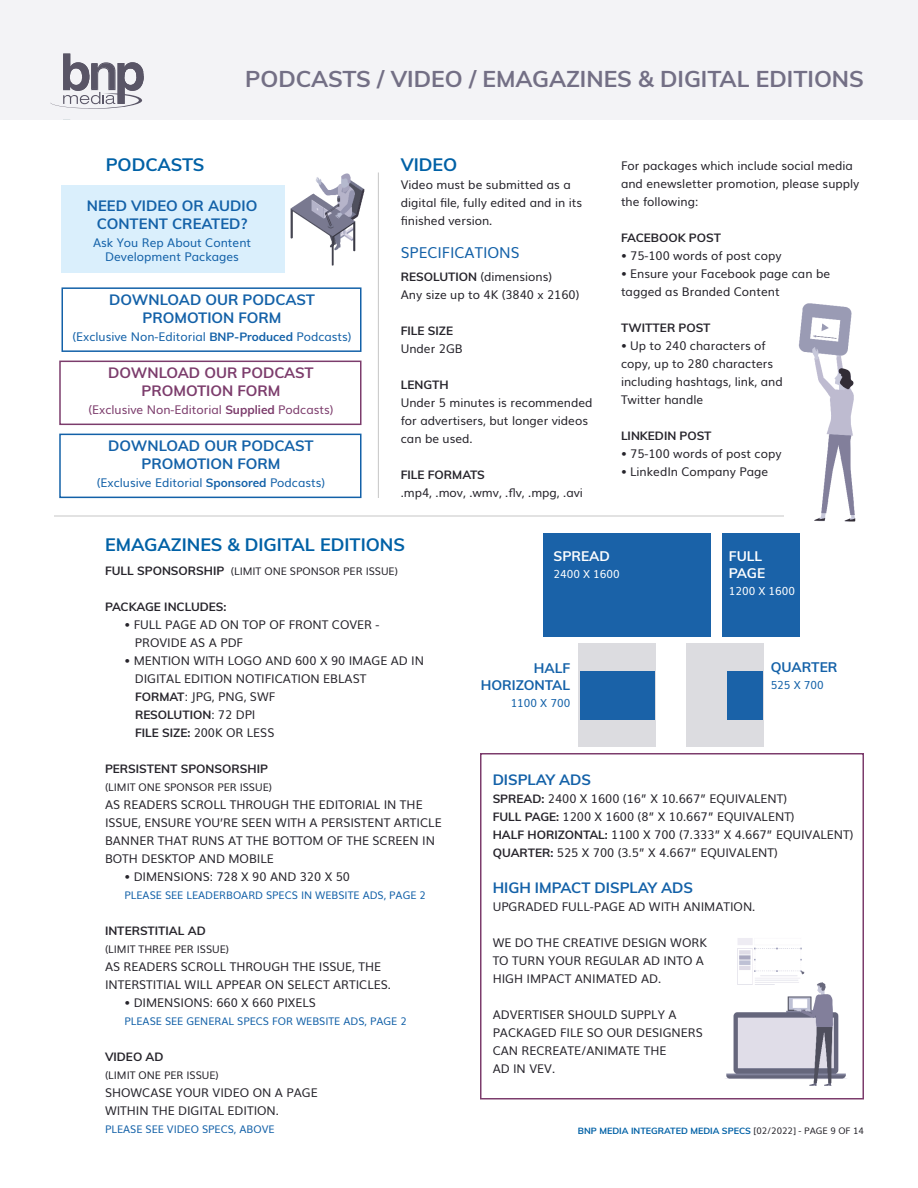
<style>
.page{position:relative;width:918px;height:1188px;background:#fff}
.page>*{position:absolute;margin:0;border:0;box-sizing:border-box;transform-origin:0 0}
.t1{font:700 22.95px "Muli";color:#736f85}
.t2{font:700 18px "Muli";color:#0061a6}
.t3{font:700 15px "Muli";color:#1361a8}
.t4{font:700 15px "Muli";color:#7c3c6c}
.t5{font:15px "Muli";color:#1361a8}
.t6{font:700 13.8px "Muli";color:#1361a8}
.t7{font:700 13.8px "Muli";color:#fff}
.Paragraph_Style_1{font:12px/18px "Muli";color:#26242b}
.Paragraph_Style_1-2{font:700 12px "Muli";color:#26242b}
.t8{font:12px "Muli";color:#1361a8}
.t9{font:12px "Muli";color:#7c3c6c}
.t10{font:11.1px "Muli";color:#fff}
.t11{font:11.1px "Muli";color:#1361a8}
.Paragraph_Style_1-3{font:10.5px "Muli";color:#1361a8}
.Paragraph_Style_1-4{font:10.5px "Muli";color:#26242b}
.t12{font:700 9px "Muli";color:#0061a6}
.s1{font-weight:700}
.s2{font-weight:700;font-size:12px}
.s3{font-weight:400}
.s4{font-weight:400;color:#26242b}
</style>
<div class="page">
<hr style="left:54px;top:516px;width:810px;height:1px;background:#c7c7c7">
<div style="left:0;top:0;width:918px;height:119px;background:#f3f3f6"></div>
<svg style="left:50px;top:54px;width:94px;height:55px"></svg>
<div style="left:62px;top:186px;width:223px;height:87px;background:#daeffc"></div>
<img style="left:290px;top:173px;width:75px;height:93px">
<img style="left:785px;top:303px;width:79px;height:219px">
<img style="left:725px;top:938px;width:122px;height:148px">
<div style="left:62px;top:287px;width:300px;height:65px;border:2px solid #1361a8"></div>
<div style="left:59px;top:361px;width:303px;height:64px;border:2px solid #7c3c6c"></div>
<div style="left:59px;top:434px;width:303px;height:64px;border:2px solid #1361a8"></div>
<div style="left:480px;top:753px;width:384px;height:347px;border:2px solid #7c3c6c"></div>
<div style="left:723px;top:533px;width:77px;height:104px;background:#1a62a8"></div>
<div style="left:543px;top:533px;width:168px;height:104px;background:#1a62a8"></div>
<div style="left:578px;top:643px;width:78px;height:104px;background:#dcdce0"></div>
<div style="left:580px;top:671px;width:75px;height:49px;background:#1a62a8"></div>
<div style="left:686px;top:643px;width:78px;height:104px;background:#dcdce0"></div>
<div style="left:727px;top:671px;width:35px;height:49px;background:#1a62a8"></div>
<hr style="left:378px;top:172px;width:1px;height:326px;background:#c7c7c7">
<p class="t1" style="left:245px;top:62px;width:620px">PODCASTS / VIDEO / EMAGAZINES &amp; DIGITAL EDITIONS</p>
<p class="t2" style="left:401px;top:151px;width:58px">VIDEO</p>
<p class="Paragraph_Style_1" style="left:401px;top:175px;width:172px">Video must be submitted as a</p>
<p class="Paragraph_Style_1" style="left:401px;top:193px;width:183px">digital file, fully edited and in its</p>
<p class="Paragraph_Style_1" style="left:401px;top:211px;width:93px">finished version.</p>
<p class="t5" style="left:401px;top:240px;width:120px">SPECIFICATIONS</p>
<p class="Paragraph_Style_1" style="left:401px;top:266px;width:153px"><span class="s1">RESOLUTION</span> (dimensions)</p>
<p class="Paragraph_Style_1" style="left:401px;top:284px;width:180px">Any size up to 4K (3840 x 2160)</p>
<p class="Paragraph_Style_1-2" style="left:401px;top:322px;width:54px">FILE SIZE</p>
<p class="Paragraph_Style_1" style="left:401px;top:338px;width:63px">Under 2GB</p>
<p class="Paragraph_Style_1-2" style="left:401px;top:376px;width:49px">LENGTH</p>
<p class="Paragraph_Style_1" style="left:401px;top:392px;width:193px">Under 5 minutes is recommended</p>
<p class="Paragraph_Style_1" style="left:401px;top:410px;width:189px">for advertisers, but longer videos</p>
<p class="Paragraph_Style_1" style="left:401px;top:428px;width:73px">can be used.</p>
<p class="Paragraph_Style_1-2" style="left:401px;top:466px;width:86px">FILE FORMATS</p>
<p class="Paragraph_Style_1" style="left:401px;top:482px;width:184px">.mp4, .mov, .wmv, .flv, .mpg, .avi</p>
<p class="t2" style="left:105px;top:531px;width:302px">EMAGAZINES &amp; DIGITAL EDITIONS</p>
<p class="t2" style="left:106px;top:151px;width:100px">PODCASTS</p>
<p class="Paragraph_Style_1" style="left:621px;top:156px;width:240px">For packages which include social media and enewsletter promotion, please supply the following:</p>
<p class="Paragraph_Style_1-2" style="left:621px;top:229px;width:102px">FACEBOOK POST</p>
<p class="Paragraph_Style_1" style="left:621px;top:246px;width:162px">• 75-100 words of post copy</p>
<p class="Paragraph_Style_1" style="left:621px;top:264px;width:211px">• Ensure your Facebook page can be tagged as Branded Content</p>
<p class="Paragraph_Style_1-2" style="left:621px;top:319px;width:91px">TWITTER POST</p>
<p class="Paragraph_Style_1" style="left:621px;top:336px;width:163px">• Up to 240 characters of copy, up to 280 characters including hashtags, link, and<br>Twitter handle</p>
<p class="Paragraph_Style_1-2" style="left:621px;top:427px;width:92px">LINKEDIN POST</p>
<p class="Paragraph_Style_1" style="left:621px;top:444px;width:162px">• 75-100 words of post copy</p>
<p class="Paragraph_Style_1" style="left:621px;top:462px;width:149px">• LinkedIn Company Page</p>
<p class="t3" style="left:87px;top:195px;width:172px">NEED VIDEO OR AUDIO</p>
<p class="t3" style="left:97px;top:213px;width:152px">CONTENT CREATED?</p>
<p class="t8" style="left:93px;top:233px;width:160px">Ask You Rep About Content</p>
<p class="t8" style="left:105px;top:246px;width:135px">Development Packages</p>
<p class="t3" style="left:109px;top:289px;width:207px">DOWNLOAD OUR PODCAST</p>
<p class="t3" style="left:143px;top:307px;width:140px">PROMOTION FORM</p>
<p class="t8" style="left:73px;top:327px;width:281px">(Exclusive Non-Editorial <span class="s1">BNP-Produced</span> Podcasts)</p>
<p class="t4" style="left:108px;top:362px;width:207px">DOWNLOAD OUR PODCAST</p>
<p class="t4" style="left:142px;top:380px;width:140px">PROMOTION FORM</p>
<p class="t9" style="left:88px;top:400px;width:247px">(Exclusive Non-Editorial <span class="s1">Supplied</span> Podcasts)</p>
<p class="t3" style="left:108px;top:435px;width:207px">DOWNLOAD OUR PODCAST</p>
<p class="t3" style="left:142px;top:453px;width:140px">PROMOTION FORM</p>
<p class="t8" style="left:97px;top:473px;width:230px">(Exclusive Editorial <span class="s1">Sponsored</span> Podcasts)</p>
<p class="t7" style="left:554px;top:546px;width:58px">SPREAD</p>
<p class="t10" style="left:554px;top:565px;width:68px">2400 X 1600</p>
<p class="t7" style="left:729px;top:546px;width:35px">FULL</p>
<p class="t7" style="left:729px;top:563px;width:38px">PAGE</p>
<p class="t10" style="left:729px;top:582px;width:68px">1200 X 1600</p>
<p class="Paragraph_Style_1-4" style="left:105px;top:562px;width:294px"><span class="s2">FULL SPONSORSHIP</span> (LIMIT ONE SPONSOR PER ISSUE)</p>
<p class="Paragraph_Style_1-2" style="left:105px;top:598px;width:123px">PACKAGE INCLUDES:</p>
<p class="Paragraph_Style_1" style="left:124px;top:615px;width:257px">• FULL PAGE AD ON TOP OF FRONT COVER -</p>
<p class="Paragraph_Style_1" style="left:135px;top:633px;width:110px">PROVIDE AS A PDF</p>
<p class="Paragraph_Style_1" style="left:124px;top:651px;width:301px">• MENTION WITH LOGO AND 600 X 90 IMAGE AD IN</p>
<p class="Paragraph_Style_1" style="left:135px;top:669px;width:233px">DIGITAL EDITION NOTIFICATION EBLAST</p>
<p class="Paragraph_Style_1" style="left:135px;top:687px;width:142px"><span class="s1">FORMAT</span>: JPG, PNG, SWF</p>
<p class="Paragraph_Style_1-2" style="left:135px;top:706px;width:122px">RESOLUTION<span class="s3">: 72 DPI</span></p>
<p class="Paragraph_Style_1" style="left:135px;top:723px;width:141px"><span class="s1">FILE SIZE:</span> 200K OR LESS</p>
<p class="Paragraph_Style_1-2" style="left:105px;top:760px;width:165px">PERSISTENT SPONSORSHIP</p>
<p class="Paragraph_Style_1-4" style="left:105px;top:778px;width:169px">(LIMIT ONE SPONSOR PER ISSUE)</p>
<p class="Paragraph_Style_1" style="left:105px;top:795px;width:319px">AS READERS SCROLL THROUGH THE EDITORIAL IN THE</p>
<p class="Paragraph_Style_1" style="left:105px;top:813px;width:338px">ISSUE, ENSURE YOU’RE SEEN WITH A PERSISTENT ARTICLE<br>BANNER THAT RUNS AT THE BOTTOM OF THE SCREEN IN<br>BOTH DESKTOP AND MOBILE</p>
<p class="Paragraph_Style_1" style="left:124px;top:867px;width:227px">• DIMENSIONS: 728 X 90 AND 320 X 50</p>
<p class="Paragraph_Style_1-3" style="left:124px;top:886px;width:303px">PLEASE SEE LEADERBOARD SPECS IN WEBSITE ADS, PAGE 2</p>
<p class="Paragraph_Style_1-2" style="left:105px;top:922px;width:102px">INTERSTITIAL AD</p>
<p class="Paragraph_Style_1-4" style="left:105px;top:940px;width:126px">(LIMIT THREE PER ISSUE)</p>
<p class="Paragraph_Style_1" style="left:105px;top:957px;width:278px">AS READERS SCROLL THROUGH THE ISSUE, THE</p>
<p class="Paragraph_Style_1" style="left:105px;top:975px;width:288px">INTERSTITIAL WILL APPEAR ON SELECT ARTICLES.</p>
<p class="Paragraph_Style_1" style="left:124px;top:993px;width:193px">• DIMENSIONS: 660 X 660 PIXELS</p>
<p class="Paragraph_Style_1-3" style="left:124px;top:1012px;width:284px">PLEASE SEE GENERAL SPECS FOR WEBSITE ADS, PAGE 2</p>
<p class="Paragraph_Style_1-2" style="left:105px;top:1048px;width:60px">VIDEO AD</p>
<p class="Paragraph_Style_1-4" style="left:105px;top:1066px;width:115px">(LIMIT ONE PER ISSUE)</p>
<p class="Paragraph_Style_1" style="left:105px;top:1083px;width:214px">SHOWCASE YOUR VIDEO ON A PAGE</p>
<p class="Paragraph_Style_1" style="left:105px;top:1101px;width:176px">WITHIN THE DIGITAL EDITION.</p>
<p class="Paragraph_Style_1-3" style="left:105px;top:1120px;width:171px">PLEASE SEE VIDEO SPECS, ABOVE</p>
<p class="t6" style="left:771px;top:657px;width:68px">QUARTER</p>
<p class="t11" style="left:771px;top:676px;width:55px">525 X 700</p>
<p class="t6" style="left:534px;top:658px;width:38px">HALF</p>
<p class="t6" style="left:481px;top:675px;width:91px">HORIZONTAL</p>
<p class="t11" style="left:511px;top:694px;width:61px">1100 X 700</p>
<p class="t3" style="left:493px;top:769px;width:100px">DISPLAY ADS</p>
<p class="Paragraph_Style_1" style="left:493px;top:789px;width:296px"><span class="s1">SPREAD:</span> 2400 X 1600 (16” X 10.667” EQUIVALENT)</p>
<p class="Paragraph_Style_1" style="left:493px;top:807px;width:303px"><span class="s1">FULL PAGE:</span> 1200 X 1600 (8” X 10.667” EQUIVALENT)</p>
<p class="Paragraph_Style_1" style="left:493px;top:825px;width:362px"><span class="s1">HALF HORIZONTAL:</span> 1100 X 700 (7.333” X 4.667” EQUIVALENT)</p>
<p class="Paragraph_Style_1" style="left:493px;top:843px;width:287px"><span class="s1">QUARTER:</span> 525 X 700 (3.5” X 4.667” EQUIVALENT)</p>
<p class="t3" style="left:493px;top:877px;width:202px">HIGH IMPACT DISPLAY ADS</p>
<p class="Paragraph_Style_1" style="left:493px;top:897px;width:264px">UPGRADED FULL-PAGE AD WITH ANIMATION.</p>
<p class="Paragraph_Style_1" style="left:493px;top:933px;width:216px">WE DO THE CREATIVE DESIGN WORK<br>TO TURN YOUR REGULAR AD INTO A<br>HIGH IMPACT ANIMATED AD.</p>
<p class="Paragraph_Style_1" style="left:493px;top:1005px;width:212px">ADVERTISER SHOULD SUPPLY A<br>PACKAGED FILE SO OUR DESIGNERS<br>CAN RECREATE/ANIMATE THE</p>
<p class="Paragraph_Style_1" style="left:493px;top:1059px;width:64px">AD IN VEV.</p>
<p class="t12" style="left:578px;top:1124px;width:288px">BNP MEDIA INTEGRATED MEDIA SPECS <span class="s4">[02/2022] - PAGE 9 OF 14</span></p>
</div>
